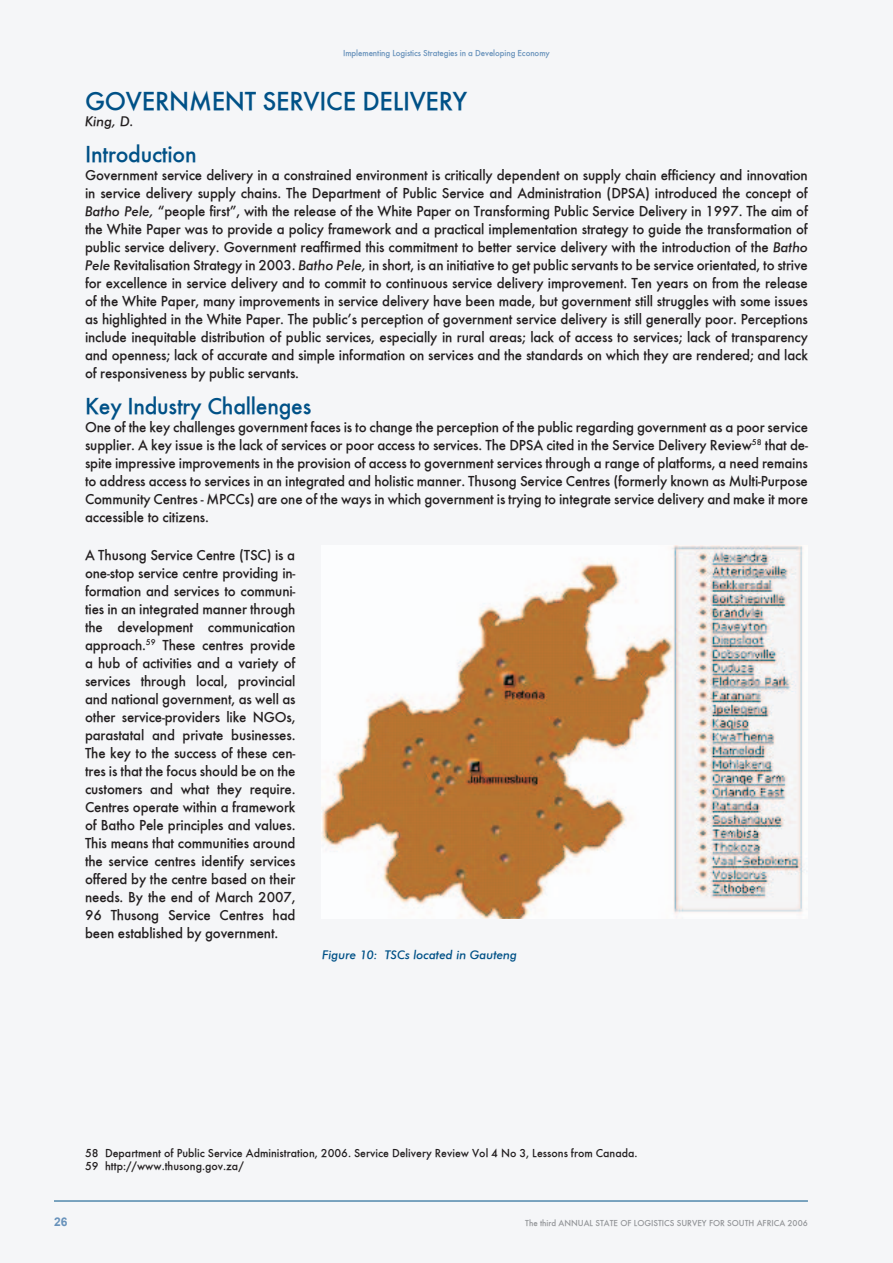
<style>
.page{position:relative;width:893px;height:1263px;background:#f5f6f8}
.page>*{position:absolute;margin:0;border:0;box-sizing:border-box;transform-origin:0 0}
.t1{font:500 27px "Futura Mac";letter-spacing:-.01em;color:#005187}
.t2{font:500 24px "Futura Mac";letter-spacing:-.01em;color:#005187}
.t3{font:500 15px/18px "Futura Mac";letter-spacing:-.01em;color:#231f20;text-align:justify}
.t4{font:italic 500 13.5px "Futura";color:#231f20}
.t5{font:500 12px/13.5px "Futura Mac";color:#231f20}
.t6{font:italic 500 12px "Futura";color:#005187}
.t7{font:700 12px "Arial";color:#6892bb}
.t8{font:500 9px "Futura Mac";color:#939598}
.t9{font:500 9px "Futura Mac";letter-spacing:-.01em;color:#6892bb}
.s1{font-family:"Futura";font-style:italic;font-size:13.5px}
</style>
<div class="page">
<hr style="left:54px;top:1200px;width:754px;height:1px;background:#005187">
<img style="left:322px;top:545px;width:481px;height:373px">
<p class="t9" style="left:343px;top:48px;width:208px">Implementing Logistics Strategies in a Developing Economy</p>
<h1 class="t1" style="left:85px;top:85px;width:384px">GOVERNMENT SERVICE DELIVERY</h1>
<p class="t4" style="left:85px;top:113px;width:50px">King, D.</p>
<h2 class="t2" style="left:85px;top:140px;width:113px">Introduction</h2>
<p class="t3" style="left:85px;top:166px;width:724px">Government service delivery in a constrained environment is critically dependent on supply chain efficiency and innovation in service delivery supply chains. The Department of Public Service and Administration (DPSA) introduced the concept of <span class="s1">Batho Pele,</span> “people first”, with the release of the White Paper on Transforming Public Service Delivery in 1997. The aim of the White Paper was to provide a policy framework and a practical implementation strategy to guide the transformation of public service delivery. Government reaffirmed this commitment to better service delivery with the introduction of the <span class="s1">Batho Pele</span> Revitalisation Strategy in 2003. <span class="s1">Batho Pele,</span> in short, is an initiative to get public servants to be service orientated, to strive for excellence in service delivery and to commit to continuous service delivery improvement. Ten years on from the release of the White Paper, many improvements in service delivery have been made, but government still struggles with some issues as highlighted in the White Paper. The public’s perception of government service delivery is still generally poor. Perceptions include inequitable distribution of public services, especially in rural areas; lack of access to services; lack of transparency and openness; lack of accurate and simple information on services and the standards on which they are rendered; and lack of responsiveness by public servants.</p>
<h2 class="t2" style="left:85px;top:392px;width:228px">Key Industry Challenges</h2>
<p class="t3" style="left:85px;top:418px;width:724px">One of the key challenges government faces is to change the perception of the public regarding government as a poor service supplier. A key issue is the lack of services or poor access to services. The DPSA cited in the Service Delivery Review<sup>58</sup> that de&shy;spite impressive improvements in the provision of access to government services through a range of platforms, a need remains to address access to services in an integrated and holistic manner. Thusong Service Centres (formerly known as Multi-Purpose Community Centres - MPCCs) are one of the ways in which government is trying to integrate service delivery and make it more accessible to citizens.</p>
<p class="t3" style="left:85px;top:546px;width:212px">A Thusong Service Centre (TSC) is a one-stop service centre providing in&shy;formation and services to communi&shy;ties in an integrated manner through the development communication approach.<sup>59</sup> These centres provide a hub of activities and a variety of services through local, provincial and national government, as well as other service-providers like NGOs, parastatal and private businesses.<br>The key to the success of these cen&shy;tres is that the focus should be on the customers and what they require.<br>Centres operate within a framework of Batho Pele principles and values.<br>This means that communities around the service centres identify services offered by the centre based on their needs. By the end of March 2007, 96 Thusong Service Centres had been established by government.</p>
<p class="t6" style="left:322px;top:947px;width:196px">Figure 10: TSCs located in Gauteng</p>
<p class="t5" style="left:85px;top:1146px;width:554px">58 Department of Public Service Administration, 2006. Service Delivery Review Vol 4 No 3, Lessons from Canada.<br>59 http://www.thusong.gov.za/</p>
<p class="t7" style="left:54px;top:1214px;width:15px">26</p>
<p class="t8" style="left:525px;top:1217px;width:284px">The third ANNUAL STATE OF LOGISTICS SURVEY FOR SOUTH AFRICA 2006</p>
</div>
